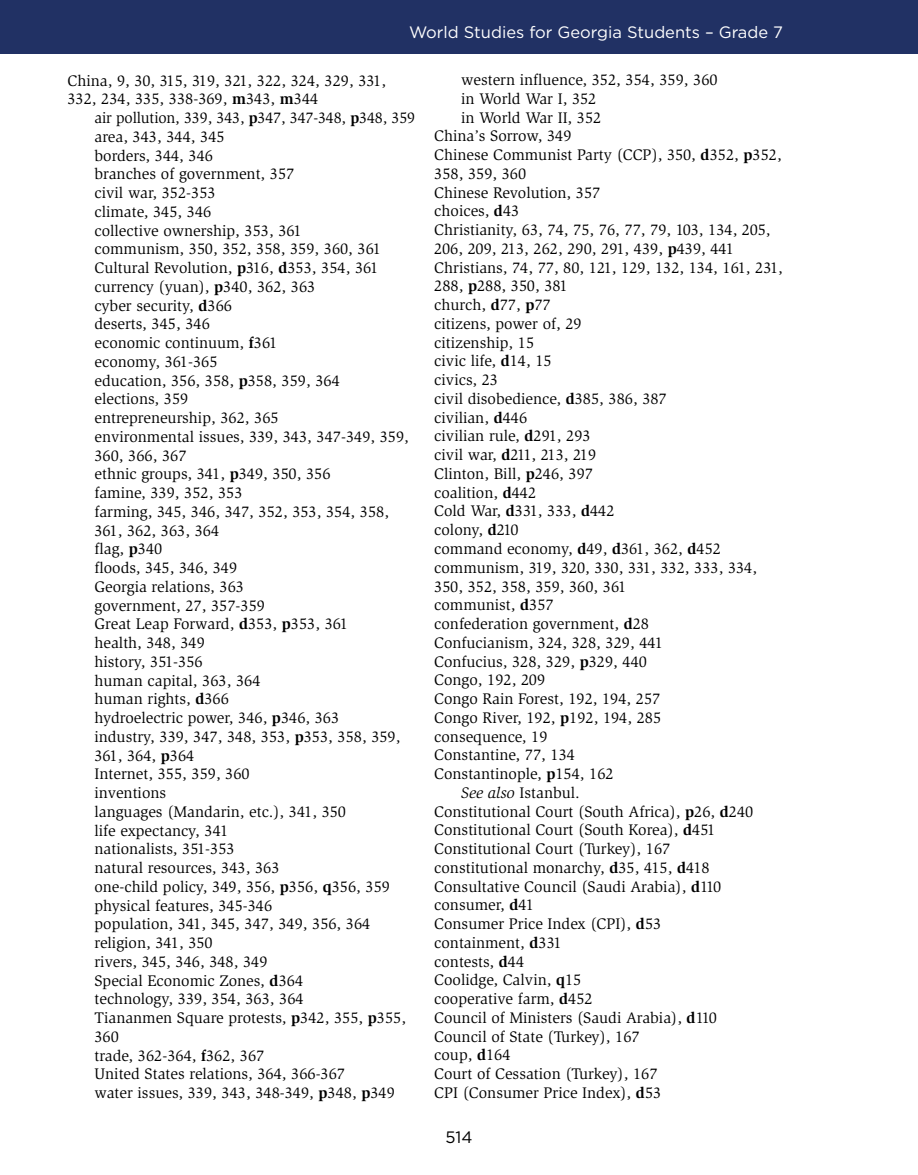
<style>
.page{position:relative;width:918px;height:1175px;background:#fff}
.page>*{position:absolute;margin:0;border:0;box-sizing:border-box;transform-origin:0 0}
.t1{font:16.5px "Gotham";color:#fff}
.t2{font:16.5px "Gotham";color:#000}
.t3{font:15.75px/18.8px "Slimbach Std";color:#000}
.s1{font-weight:700}
.s2{font-style:italic}
</style>
<div class="page">
<div style="left:0;top:0;width:918px;height:54px;background:#213164"></div>
<p class="t1" style="left:409px;top:22px;width:375px">World Studies for Georgia Students – Grade 7</p>
<p class="t3" style="left:68px;top:71px;width:320px">China, 9, 30, 315, 319, 321, 322, 324, 329, 331,<br>332, 234, 335, 338-369, <span class="s1">m</span>343, <span class="s1">m</span>344</p>
<p class="t3" style="left:94px;top:109px;width:322px">air pollution, 339, 343, <span class="s1">p</span>347, 347-348, <span class="s1">p</span>348, 359 area, 343, 344, 345<br>borders, 344, 346<br>branches of government, 357<br>civil war, 352-353<br>climate, 345, 346<br>collective ownership, 353, 361<br>communism, 350, 352, 358, 359, 360, 361<br>Cultural Revolution, <span class="s1">p</span>316, <span class="s1">d</span>353, 354, 361 currency (yuan), <span class="s1">p</span>340, 362, 363<br>cyber security, <span class="s1">d</span>366<br>deserts, 345, 346<br>economic continuum, <span class="s1">f</span>361<br>economy, 361-365<br>education, 356, 358, <span class="s1">p</span>358, 359, 364<br>elections, 359<br>entrepreneurship, 362, 365<br>environmental issues, 339, 343, 347-349, 359,<br>360, 366, 367<br>ethnic groups, 341, <span class="s1">p</span>349, 350, 356<br>famine, 339, 352, 353<br>farming, 345, 346, 347, 352, 353, 354, 358,<br>361, 362, 363, 364<br>flag, <span class="s1">p</span>340<br>floods, 345, 346, 349<br>Georgia relations, 363<br>government, 27, 357-359<br>Great Leap Forward, <span class="s1">d</span>353, <span class="s1">p</span>353, 361<br>health, 348, 349<br>history, 351-356<br>human capital, 363, 364<br>human rights, <span class="s1">d</span>366<br>hydroelectric power, 346, <span class="s1">p</span>346, 363<br>industry, 339, 347, 348, 353, <span class="s1">p</span>353, 358, 359,<br>361, 364, <span class="s1">p</span>364<br>Internet, 355, 359, 360<br>inventions<br>languages (Mandarin, etc.), 341, 350<br>life expectancy, 341<br>nationalists, 351-353<br>natural resources, 343, 363<br>one-child policy, 349, 356, <span class="s1">p</span>356, <span class="s1">q</span>356, 359 physical features, 345-346<br>population, 341, 345, 347, 349, 356, 364 religion, 341, 350<br>rivers, 345, 346, 348, 349<br>Special Economic Zones, <span class="s1">d</span>364<br>technology, 339, 354, 363, 364<br>Tiananmen Square protests, <span class="s1">p</span>342, 355, <span class="s1">p</span>355,<br>360<br>trade, 362-364, <span class="s1">f</span>362, 367<br>United States relations, 364, 366-367<br>water issues, 339, 343, 348-349, <span class="s1">p</span>348, <span class="s1">p</span>349</p>
<p class="t3" style="left:461px;top:71px;width:258px">western influence, 352, 354, 359, 360</p>
<p class="t3" style="left:461px;top:89px;width:137px">in World War I, 352</p>
<p class="t3" style="left:461px;top:108px;width:142px">in World War II, 352</p>
<p class="t3" style="left:434px;top:127px;width:139px">China’s Sorrow, 349</p>
<p class="t3" style="left:434px;top:146px;width:349px">Chinese Communist Party (CCP), 350, <span class="s1">d</span>352, <span class="s1">p</span>352,</p>
<p class="t3" style="left:434px;top:164px;width:94px">358, 359, 360</p>
<p class="t3" style="left:434px;top:183px;width:168px">Chinese Revolution, 357</p>
<p class="t3" style="left:434px;top:202px;width:87px">choices, <span class="s1">d</span>43</p>
<p class="t3" style="left:434px;top:221px;width:338px">Christianity, 63, 74, 75, 76, 77, 79, 103, 134, 205,</p>
<p class="t3" style="left:434px;top:239px;width:301px">206, 209, 213, 262, 290, 291, 439, <span class="s1">p</span>439, 441</p>
<p class="t3" style="left:434px;top:258px;width:350px">Christians, 74, 77, 80, 121, 129, 132, 134, 161, 231,</p>
<p class="t3" style="left:434px;top:277px;width:135px">288, <span class="s1">p</span>288, 350, 381</p>
<p class="t3" style="left:434px;top:296px;width:118px">church, <span class="s1">d</span>77, <span class="s1">p</span>77</p>
<p class="t3" style="left:434px;top:314px;width:149px">citizens, power of, 29</p>
<p class="t3" style="left:434px;top:333px;width:101px">citizenship, 15</p>
<p class="t3" style="left:434px;top:352px;width:119px">civic life, <span class="s1">d</span>14, 15</p>
<p class="t3" style="left:434px;top:371px;width:65px">civics, 23</p>
<p class="t3" style="left:434px;top:389px;width:234px">civil disobedience, <span class="s1">d</span>385, 386, 387</p>
<p class="t3" style="left:434px;top:408px;width:94px">civilian, <span class="s1">d</span>446</p>
<p class="t3" style="left:434px;top:427px;width:158px">civilian rule, <span class="s1">d</span>291, 293</p>
<p class="t3" style="left:434px;top:446px;width:164px">civil war, <span class="s1">d</span>211, 213, 219</p>
<p class="t3" style="left:434px;top:464px;width:160px">Clinton, Bill, <span class="s1">p</span>246, 397</p>
<p class="t3" style="left:434px;top:483px;width:103px">coalition, <span class="s1">d</span>442</p>
<p class="t3" style="left:434px;top:502px;width:182px">Cold War, <span class="s1">d</span>331, 333, <span class="s1">d</span>442</p>
<p class="t3" style="left:434px;top:520px;width:86px">colony, <span class="s1">d</span>210</p>
<p class="t3" style="left:434px;top:539px;width:288px">command economy, <span class="s1">d</span>49, <span class="s1">d</span>361, 362, <span class="s1">d</span>452</p>
<p class="t3" style="left:434px;top:558px;width:324px">communism, 319, 320, 330, 331, 332, 333, 334,</p>
<p class="t3" style="left:434px;top:577px;width:194px">350, 352, 358, 359, 360, 361</p>
<p class="t3" style="left:434px;top:595px;width:121px">communist, <span class="s1">d</span>357</p>
<p class="t3" style="left:434px;top:614px;width:216px">confederation government, <span class="s1">d</span>28</p>
<p class="t3" style="left:434px;top:633px;width:230px">Confucianism, 324, 328, 329, 441</p>
<p class="t3" style="left:434px;top:652px;width:214px">Confucius, 328, 329, <span class="s1">p</span>329, 440</p>
<p class="t3" style="left:434px;top:670px;width:113px">Congo, 192, 209</p>
<p class="t3" style="left:434px;top:689px;width:228px">Congo Rain Forest, 192, 194, 257</p>
<p class="t3" style="left:434px;top:708px;width:229px">Congo River, 192, <span class="s1">p</span>192, 194, 285</p>
<p class="t3" style="left:434px;top:727px;width:115px">consequence, 19</p>
<p class="t3" style="left:434px;top:745px;width:142px">Constantine, 77, 134</p>
<p class="t3" style="left:434px;top:764px;width:181px">Constantinople, <span class="s1">p</span>154, 162</p>
<p class="t3" style="left:461px;top:783px;width:120px"><span class="s2">See also</span> Istanbul.</p>
<p class="t3" style="left:434px;top:802px;width:321px">Constitutional Court (South Africa), <span class="s1">p</span>26, <span class="s1">d</span>240</p>
<p class="t3" style="left:434px;top:820px;width:282px">Constitutional Court (South Korea), <span class="s1">d</span>451</p>
<p class="t3" style="left:434px;top:839px;width:238px">Constitutional Court (Turkey), 167</p>
<p class="t3" style="left:434px;top:858px;width:277px">constitutional monarchy, <span class="s1">d</span>35, 415, <span class="s1">d</span>418</p>
<p class="t3" style="left:434px;top:877px;width:289px">Consultative Council (Saudi Arabia), <span class="s1">d</span>110</p>
<p class="t3" style="left:434px;top:895px;width:101px">consumer, <span class="s1">d</span>41</p>
<p class="t3" style="left:434px;top:914px;width:229px">Consumer Price Index (CPI), <span class="s1">d</span>53</p>
<p class="t3" style="left:434px;top:933px;width:129px">containment, <span class="s1">d</span>331</p>
<p class="t3" style="left:434px;top:952px;width:92px">contests, <span class="s1">d</span>44</p>
<p class="t3" style="left:434px;top:970px;width:149px">Coolidge, Calvin, <span class="s1">q</span>15</p>
<p class="t3" style="left:434px;top:989px;width:160px">cooperative farm, <span class="s1">d</span>452</p>
<p class="t3" style="left:434px;top:1008px;width:284px">Council of Ministers (Saudi Arabia), <span class="s1">d</span>110</p>
<p class="t3" style="left:434px;top:1027px;width:207px">Council of State (Turkey), 167</p>
<p class="t3" style="left:434px;top:1045px;width:78px">coup, <span class="s1">d</span>164</p>
<p class="t3" style="left:434px;top:1064px;width:225px">Court of Cessation (Turkey), 167</p>
<p class="t3" style="left:434px;top:1083px;width:229px">CPI (Consumer Price Index), <span class="s1">d</span>53</p>
<p class="t2" style="left:445px;top:1126px;width:29px">514</p>
</div>
